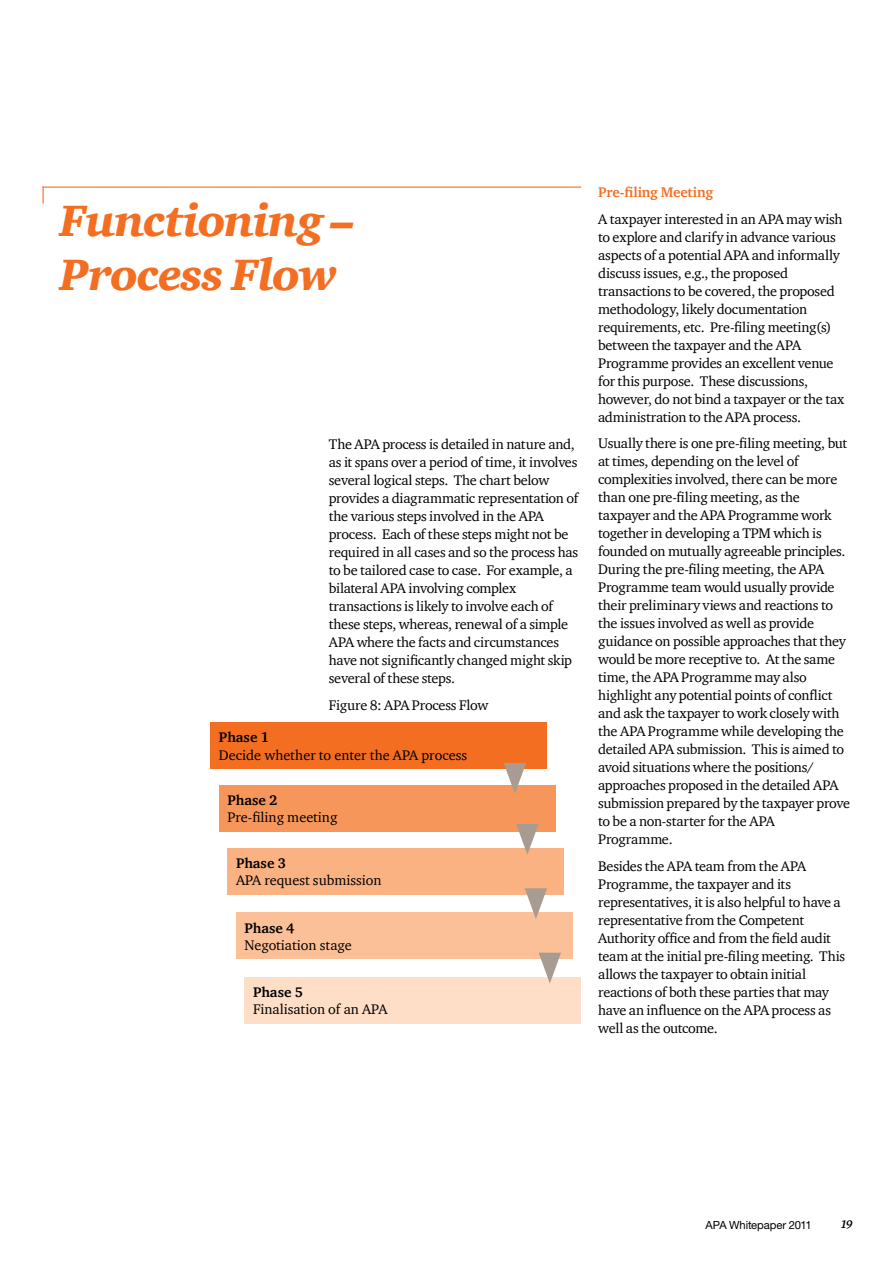
<style>
.page{position:relative;width:893px;height:1263px;background:#fff}
.page>*{position:absolute;margin:0;border:0;box-sizing:border-box;transform-origin:0 0}
.t1{font:italic 900 45px/54px "ITC Charter Com";letter-spacing:-.025em;color:#f36e21}
.t2{font:14.25px/18px "ITC Charter Com";letter-spacing:-.015em;color:#000}
.t3{font:700 14.25px "ITC Charter Com";color:#000}
.t4{font:700 14.25px "ITC Charter Com";letter-spacing:-.01em;color:#f36e21}
.t5{font:11.25px "Helvetica Neue LT";letter-spacing:-.01em;color:#000}
.t6{font:italic 700 11.25px "ITC Charter Com";color:#000}
</style>
<div class="page">
<svg style="left:43px;top:188px;width:1px;height:16px"></svg>
<hr style="left:43px;top:187px;width:538px;height:1px;background:#f36e21">
<div style="left:210px;top:722px;width:337px;height:47px;background:#f36e21"></div>
<div style="left:219px;top:785px;width:337px;height:47px;background:#f7965b"></div>
<div style="left:227px;top:848px;width:337px;height:47px;background:#fab283"></div>
<div style="left:236px;top:913px;width:337px;height:46px;background:#fcc098"></div>
<div style="left:244px;top:977px;width:337px;height:46px;background:#fedec6"></div>
<svg style="left:504px;top:763px;width:22px;height:31px"></svg>
<svg style="left:516px;top:824px;width:23px;height:31px"></svg>
<svg style="left:525px;top:888px;width:22px;height:31px"></svg>
<svg style="left:539px;top:953px;width:22px;height:30px"></svg>
<h1 class="t1" style="left:60px;top:193px;width:296px">Functioning –<br>Process Flow</h1>
<p class="t2" style="left:329px;top:435px;width:251px">The APA process is detailed in nature and, as it spans over a period of time, it involves several logical steps. The chart below provides a diagrammatic representation of the various steps involved in the APA process. Each of these steps might not be required in all cases and so the process has to be tailored case to case. For example, a bilateral APA involving complex transactions is likely to involve each of these steps, whereas, renewal of a simple APA where the facts and circumstances have not significantly changed might skip several of these steps.</p>
<p class="t2" style="left:329px;top:696px;width:161px">Figure 8: APA Process Flow</p>
<p class="t3" style="left:219px;top:729px;width:52px">Phase 1</p>
<p class="t2" style="left:219px;top:745px;width:250px">Decide whether to enter the APA process</p>
<p class="t3" style="left:227px;top:792px;width:52px">Phase 2</p>
<p class="t2" style="left:227px;top:808px;width:111px">Pre-filing meeting</p>
<p class="t3" style="left:236px;top:854px;width:52px">Phase 3</p>
<p class="t2" style="left:236px;top:871px;width:147px">APA request submission</p>
<p class="t3" style="left:244px;top:919px;width:52px">Phase 4</p>
<p class="t2" style="left:244px;top:936px;width:109px">Negotiation stage</p>
<p class="t3" style="left:253px;top:983px;width:52px">Phase 5</p>
<p class="t2" style="left:253px;top:1000px;width:136px">Finalisation of an APA</p>
<p class="t4" style="left:598px;top:183px;width:117px">Pre-filing Meeting</p>
<p class="t2" style="left:598px;top:210px;width:248px">A taxpayer interested in an APA may wish to explore and clarify in advance various aspects of a potential APA and informally discuss issues, e.g., the proposed transactions to be covered, the proposed methodology, likely documentation requirements, etc. Pre-filing meeting(s) between the taxpayer and the APA Programme provides an excellent venue for this purpose. These discussions, however, do not bind a taxpayer or the tax administration to the APA process.</p>
<p class="t2" style="left:598px;top:434px;width:253px">Usually there is one pre-filing meeting, but at times, depending on the level of complexities involved, there can be more than one pre-filing meeting, as the taxpayer and the APA Programme work together in developing a TPM which is founded on mutually agreeable principles.<br>During the pre-filing meeting, the APA Programme team would usually provide their preliminary views and reactions to the issues involved as well as provide guidance on possible approaches that they would be more receptive to. At the same time, the APA Programme may also highlight any potential points of conflict and ask the taxpayer to work closely with the APA Programme while developing the detailed APA submission. This is aimed to avoid situations where the positions/ approaches proposed in the detailed APA submission prepared by the taxpayer prove to be a non-starter for the APA Programme.</p>
<p class="t2" style="left:598px;top:856px;width:249px">Besides the APA team from the APA Programme, the taxpayer and its representatives, it is also helpful to have a representative from the Competent Authority office and from the field audit team at the initial pre-filing meeting. This allows the taxpayer to obtain initial reactions of both these parties that may have an influence on the APA process as well as the outcome.</p>
<p class="t5" style="left:705px;top:1218px;width:108px">APA Whitepaper 2011</p>
<p class="t6" style="left:840px;top:1217px;width:14px">19</p>
</div>
